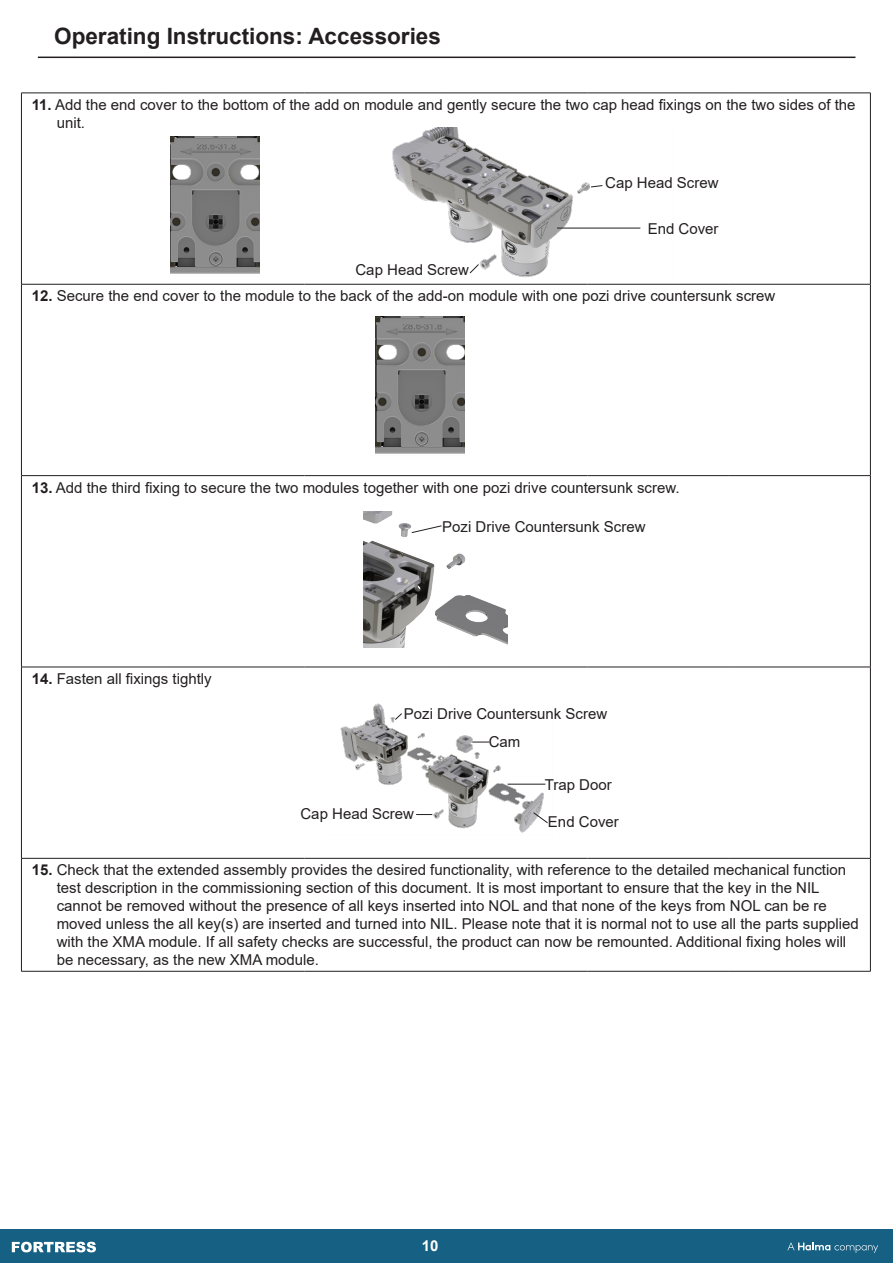
<style>
.page{position:relative;width:893px;height:1263px;background:#fff}
.page>*{position:absolute;margin:0;border:0;box-sizing:border-box;transform-origin:0 0}
.t1{font:700 22.5px "Arial";color:#231f20}
.t2{font:15px/18px "Arial";color:#231f20}
.t3{font:700 15px "Arial";color:#fff}
.s1{font-weight:700}
</style>
<div class="page">
<div style="left:0;top:1230px;width:893px;height:33px;background:#166084"></div>
<svg style="left:787px;top:1242px;width:91px;height:11px"></svg>
<svg style="left:12px;top:1242px;width:84px;height:10px"></svg>
<hr style="left:38px;top:57px;width:817px;height:1px;background:#231f20">
<hr style="left:21px;top:93px;width:142px;height:1px;background:#231f20">
<hr style="left:21px;top:93px;width:1px;height:191px;background:#231f20">
<hr style="left:163px;top:93px;width:141px;height:1px;background:#231f20">
<hr style="left:304px;top:93px;width:142px;height:1px;background:#231f20">
<hr style="left:446px;top:93px;width:141px;height:1px;background:#231f20">
<hr style="left:587px;top:93px;width:142px;height:1px;background:#231f20">
<hr style="left:729px;top:93px;width:142px;height:1px;background:#231f20">
<hr style="left:870px;top:93px;width:1px;height:191px;background:#231f20">
<hr style="left:21px;top:284px;width:142px;height:1px;background:#231f20">
<hr style="left:21px;top:284px;width:1px;height:191px;background:#231f20">
<hr style="left:163px;top:284px;width:141px;height:1px;background:#231f20">
<hr style="left:304px;top:284px;width:142px;height:1px;background:#231f20">
<hr style="left:446px;top:284px;width:141px;height:1px;background:#231f20">
<hr style="left:587px;top:284px;width:142px;height:1px;background:#231f20">
<hr style="left:729px;top:284px;width:142px;height:1px;background:#231f20">
<hr style="left:870px;top:284px;width:1px;height:191px;background:#231f20">
<hr style="left:21px;top:475px;width:142px;height:1px;background:#231f20">
<hr style="left:21px;top:476px;width:1px;height:191px;background:#231f20">
<hr style="left:163px;top:475px;width:141px;height:1px;background:#231f20">
<hr style="left:304px;top:475px;width:142px;height:1px;background:#231f20">
<hr style="left:446px;top:475px;width:141px;height:1px;background:#231f20">
<hr style="left:587px;top:475px;width:142px;height:1px;background:#231f20">
<hr style="left:729px;top:475px;width:142px;height:1px;background:#231f20">
<hr style="left:870px;top:476px;width:1px;height:191px;background:#231f20">
<hr style="left:21px;top:667px;width:142px;height:1px;background:#231f20">
<hr style="left:21px;top:667px;width:1px;height:191px;background:#231f20">
<hr style="left:163px;top:667px;width:141px;height:1px;background:#231f20">
<hr style="left:304px;top:667px;width:142px;height:1px;background:#231f20">
<hr style="left:446px;top:667px;width:141px;height:1px;background:#231f20">
<hr style="left:587px;top:667px;width:142px;height:1px;background:#231f20">
<hr style="left:729px;top:667px;width:142px;height:1px;background:#231f20">
<hr style="left:870px;top:667px;width:1px;height:191px;background:#231f20">
<hr style="left:21px;top:858px;width:142px;height:1px;background:#231f20">
<hr style="left:21px;top:858px;width:1px;height:113px;background:#231f20">
<hr style="left:163px;top:858px;width:141px;height:1px;background:#231f20">
<hr style="left:304px;top:858px;width:142px;height:1px;background:#231f20">
<hr style="left:446px;top:858px;width:141px;height:1px;background:#231f20">
<hr style="left:587px;top:858px;width:142px;height:1px;background:#231f20">
<hr style="left:729px;top:858px;width:142px;height:1px;background:#231f20">
<hr style="left:870px;top:858px;width:1px;height:113px;background:#231f20">
<hr style="left:21px;top:971px;width:142px;height:1px;background:#231f20">
<hr style="left:163px;top:971px;width:141px;height:1px;background:#231f20">
<hr style="left:304px;top:971px;width:142px;height:1px;background:#231f20">
<hr style="left:446px;top:971px;width:141px;height:1px;background:#231f20">
<hr style="left:587px;top:971px;width:142px;height:1px;background:#231f20">
<hr style="left:729px;top:971px;width:142px;height:1px;background:#231f20">
<img style="left:170px;top:137px;width:89px;height:137px">
<img style="left:392px;top:128px;width:249px;height:149px">
<svg style="left:591px;top:185px;width:12px;height:2px"></svg>
<svg style="left:469px;top:264px;width:10px;height:9px"></svg>
<hr style="left:557px;top:228px;width:83px;height:1px;background:#231f20">
<img style="left:376px;top:317px;width:89px;height:137px">
<img style="left:364px;top:511px;width:143px;height:136px">
<svg style="left:411px;top:525px;width:31px;height:8px"></svg>
<img style="left:340px;top:703px;width:208px;height:130px">
<svg style="left:395px;top:713px;width:7px;height:7px"></svg>
<svg style="left:472px;top:742px;width:17px;height:1px"></svg>
<hr style="left:508px;top:784px;width:37px;height:1px;background:#231f20">
<svg style="left:533px;top:812px;width:15px;height:11px"></svg>
<svg style="left:416px;top:814px;width:16px;height:1px"></svg>
<p class="t1" style="left:54px;top:20px;width:388px">Operating Instructions: Accessories</p>
<p class="t2" style="left:57px;top:95px;width:800px;text-indent:-25px"><span class="s1">11.</span> Add the end cover to the bottom of the add on module and gently secure the two cap head fixings on the two sides of the unit.</p>
<p class="t2" style="left:605px;top:174px;width:115px">Cap Head Screw</p>
<p class="t2" style="left:355px;top:261px;width:115px">Cap Head Screw</p>
<p class="t2" style="left:648px;top:219px;width:72px">End Cover</p>
<p class="t2" style="left:32px;top:287px;width:745px"><span class="s1">12.</span> Secure the end cover to the module to the back of the add-on module with one pozi drive countersunk screw</p>
<p class="t2" style="left:32px;top:478px;width:649px"><span class="s1">13.</span> Add the third fixing to secure the two modules together with one pozi drive countersunk screw.</p>
<p class="t2" style="left:32px;top:669px;width:182px"><span class="s1">14.</span> Fasten all fixings tightly</p>
<p class="t2" style="left:442px;top:518px;width:205px">Pozi Drive Countersunk Screw</p>
<p class="t2" style="left:404px;top:704px;width:205px">Pozi Drive Countersunk Screw</p>
<p class="t2" style="left:300px;top:804px;width:115px">Cap Head Screw</p>
<p class="t2" style="left:489px;top:732px;width:33px">Cam</p>
<p class="t2" style="left:545px;top:775px;width:68px">Trap Door</p>
<p class="t2" style="left:548px;top:813px;width:72px">End Cover</p>
<p class="t2" style="left:57px;top:861px;width:804px;text-indent:-25px"><span class="s1">15.</span> Check that the extended assembly provides the desired functionality, with reference to the detailed mechanical function test description in the commissioning section of this document. It is most important to ensure that the key in the NIL cannot be removed without the presence of all keys inserted into NOL and that none of the keys from NOL can be re moved unless the all key(s) are inserted and turned into NIL. Please note that it is normal not to use all the parts supplied with the XMA module. If all safety checks are successful, the product can now be remounted. Additional fixing holes will be necessary, as the new XMA module.</p>
<p class="t3" style="left:422px;top:1235px;width:18px">10</p>
</div>
